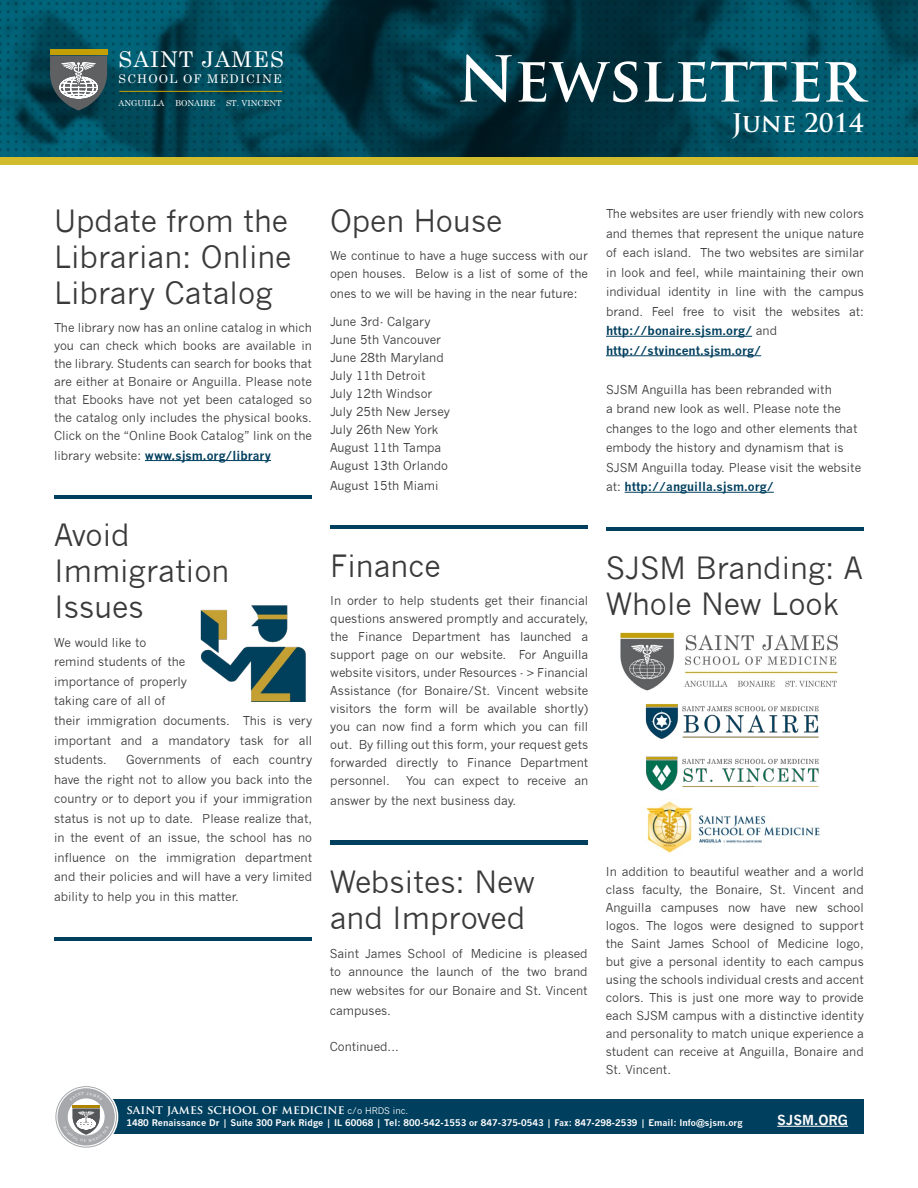
<style>
.page{position:relative;width:918px;height:1188px;background:#fff}
.page>*{position:absolute;margin:0;border:0;box-sizing:border-box;transform-origin:0 0}
.t1{font:700 61.5px "Trajan Pro";color:#fff}
.t2{font:30px/36px "News Gothic";color:#3a3a3a}
.t3{font:700 25.05px "Trajan Pro";color:#fff}
.t4{font:21.75px "Century Schoolbook";letter-spacing:.05em;color:#fff}
.t5{font:700 13.5px "News Gothic";color:#fff}
.t6{font:12px/18px "News Gothic";color:#3a3a3a}
.t7{font:700 12px "Trajan Pro";color:#fff}
.t8{font:700 12px "News Gothic";color:#003f5e}
.t9{font:12px "Century Schoolbook";letter-spacing:.1em;color:#fff}
.t10{font:700 9px "News Gothic";color:#fff}
.t11{font:8.25px "Century Schoolbook";color:#fff}
.s1{font-weight:400;color:#3a3a3a}
.s2{font-weight:700;color:#003f5e}
.s3{font-family:"News Gothic";font-weight:400;font-size:9px}
</style>
<div class="page">
<img style="left:645px;top:704px;width:174px;height:35px">
<img style="left:646px;top:756px;width:173px;height:35px">
<img style="left:619px;top:632px;width:219px;height:59px">
<img style="left:646px;top:801px;width:174px;height:52px">
<img style="left:0;top:0;width:918px;height:157px">
<div style="left:0;top:157px;width:918px;height:8px;background:#d1bc2b"></div>
<hr style="left:54px;top:937px;width:258px;height:4px;background:#003f5e">
<hr style="left:330px;top:841px;width:258px;height:4px;background:#003f5e">
<hr style="left:606px;top:528px;width:258px;height:3px;background:#003f5e">
<hr style="left:54px;top:495px;width:258px;height:4px;background:#003f5e">
<hr style="left:330px;top:526px;width:258px;height:3px;background:#003f5e">
<hr style="left:606px;top:336px;width:146px;height:1px;background:#003f5e">
<hr style="left:606px;top:355px;width:155px;height:1px;background:#003f5e">
<hr style="left:625px;top:492px;width:149px;height:1px;background:#003f5e">
<hr style="left:145px;top:460px;width:126px;height:1px;background:#003f5e">
<div style="left:50px;top:49px;width:57px;height:6px;background:#c4a006"></div>
<svg style="left:49px;top:56px;width:59px;height:54px"></svg>
<hr style="left:119px;top:91px;width:163px;height:1px;background:#c4a006">
<img style="left:200px;top:605px;width:106px;height:96px">
<div style="left:72px;top:1100px;width:792px;height:34px;background:#003f5e"></div>
<svg style="left:54px;top:1085px;width:64px;height:64px"></svg>
<hr style="left:777px;top:1126px;width:71px;height:1px;background:#fff">
<div style="left:56px;top:1086px;width:61px;height:61px;border:1px solid #a6a8ab;border-radius:50%"></div>
<svg style="left:58px;top:1088px;width:57px;height:58px"></svg>
<h3 class="t4" style="left:119px;top:46px;width:167px">SAINT JAMES</h3>
<p class="t9" style="left:119px;top:71px;width:165px">SCHOOL OF MEDICINE</p>
<p class="t11" style="left:118px;top:98px;width:48px">ANGUILLA</p>
<p class="t11" style="left:175px;top:98px;width:42px">BONAIRE</p>
<p class="t11" style="left:226px;top:98px;width:57px">ST. VINCENT</p>
<h1 class="t1" style="left:457px;top:41px;width:408px">Newsletter</h1>
<h3 class="t3" style="left:732px;top:107px;width:134px">June 2014</h3>
<h2 class="t2" style="left:54px;top:203px;width:239px;text-align:justify">Update from the Librarian: Online Library Catalog</h2>
<p class="t6" style="left:54px;top:319px;width:260px;text-align:justify">The library now has an online catalog in which you can check which books are available in the library. Students can search for books that are either at Bonaire or Anguilla. Please note that Ebooks have not yet been cataloged so the catalog only includes the physical books.<br>Click on the “Online Book Catalog” link on the</p>
<p class="t8" style="left:54px;top:448px;width:219px"><span class="s1">library website:</span> www.sjsm.org/library</p>
<h2 class="t2" style="left:54px;top:517px;width:177px">Avoid<br>Immigration<br>Issues</h2>
<p class="t6" style="left:54px;top:632px;width:260px;line-height:19.6px">We would like to<br>remind students of the<br>importance of properly<br>taking care of all of<br>their immigration documents. This is very important and a mandatory task for all students.</p>
<p class="t6" style="left:54px;top:750px;width:260px;line-height:19.5px;text-align:justify;text-indent:72px">Governments of each country have the right not to allow you back into the country or to deport you if your immigration status is not up to date. Please realize that, in the event of an issue, the school has no influence on the immigration department and their policies and will have a very limited ability to help you in this matter.</p>
<h2 class="t2" style="left:330px;top:203px;width:174px">Open House</h2>
<p class="t6" style="left:330px;top:247px;width:259px">We continue to have a huge success with our open houses. Below is a list of some of the</p>
<p class="t6" style="left:330px;top:284px;width:249px">ones to we will be having in the near future:</p>
<p class="t6" style="left:330px;top:313px;width:121px">June 3rd- Calgary<br>June 5th Vancouver<br>June 28th Maryland<br>July 11th Detroit<br>July 12th Windsor<br>July 25th New Jersey<br>July 26th New York<br>August 11th Tampa<br>August 13th Orlando</p>
<p class="t6" style="left:330px;top:476px;width:110px">August 15th Miami</p>
<h2 class="t2" style="left:330px;top:548px;width:112px">Finance</h2>
<p class="t6" style="left:330px;top:592px;width:260px;text-align:justify">In order to help students get their financial questions answered promptly and accurately, the Finance Department has launched a support page on our website. For Anguilla website visitors, under Resources - &gt; Financial Assistance (for Bonaire/St. Vincent website visitors the form will be available shortly) you can now find a form which you can fill out. By filling out this form, your request gets forwarded directly to Finance Department personnel.</p>
<p class="t6" style="left:330px;top:771px;width:259px;line-height:19.5px;text-indent:76px">You can expect to receive an answer by the next business day.</p>
<h2 class="t2" style="left:330px;top:865px;width:207px">Websites: New and Improved</h2>
<p class="t6" style="left:330px;top:945px;width:260px">Saint James School of Medicine is pleased to announce the launch of the two brand</p>
<p class="t6" style="left:330px;top:981px;width:259px;line-height:19.5px">new websites for our Bonaire and St. Vincent campuses.</p>
<p class="t6" style="left:330px;top:1038px;width:71px">Continued...</p>
<p class="t6" style="left:606px;top:204px;width:260px;line-height:19.5px">The websites are user friendly with new colors and themes that represent the unique nature of each island. The two websites are similar in look and feel, while maintaining their own individual identity in line with the campus brand. Feel free to visit the websites at: <span class="s2">http://bonaire.sjsm.org/</span> and <span class="s2">http://stvincent.sjsm.org/</span></p>
<p class="t6" style="left:606px;top:380px;width:257px;line-height:19.5px">SJSM Anguilla has been rebranded with<br>a brand new look as well. Please note the changes to the logo and other elements that embody the history and dynamism that is SJSM Anguilla today. Please visit the website at: <span class="s2">http://anguilla.sjsm.org/</span></p>
<h2 class="t2" style="left:606px;top:550px;width:259px">SJSM Branding: A<br>Whole New Look</h2>
<p class="t6" style="left:606px;top:862px;width:260px;text-align:justify">In addition to beautiful weather and a world class faculty, the Bonaire, St. Vincent and Anguilla campuses now have new school logos. The logos were designed to support the Saint James School of Medicine logo, but give a personal identity to each campus using the schools individual crests and accent colors. This is just one more way to provide each SJSM campus with a distinctive identity and personality to match unique experience a student can receive at Anguilla, Bonaire and St. Vincent.</p>
<p class="t7" style="left:126px;top:1103px;width:283px">saint james school of medicine <span class="s3">c/o h Rds inc.</span></p>
<p class="t10" style="left:126px;top:1118px;width:618px">1480 Renaissance Dr | Suite 300 Park Ridge | IL 60068 | Tel: 800-542-1553 or 847-375-0543 | Fax: 847-298-2539 | Email: Info@sjsm.org</p>
<p class="t5" style="left:777px;top:1112px;width:72px">SJSM.ORG</p>
</div>
